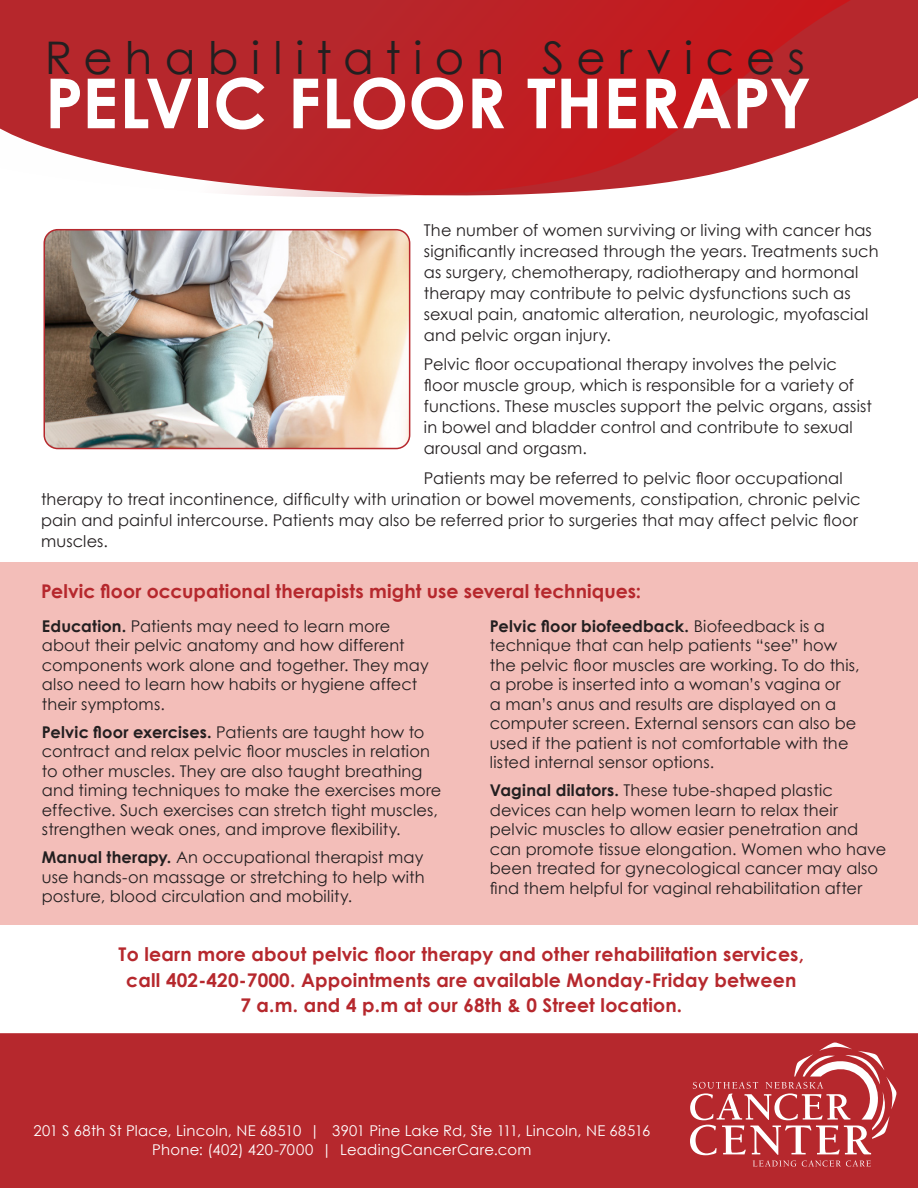
<style>
.page{position:relative;width:918px;height:1188px;background:#fff}
.page>*{position:absolute;margin:0;border:0;box-sizing:border-box;transform-origin:0 0}
.t1{font:700 69px "Century Gothic";color:#fff}
.t2{font:45px "Century Gothic";letter-spacing:.275em;color:#231f20}
.body_text{font:700 18.9px/25.5px "Century Gothic";letter-spacing:.01em;color:#b6282d;text-align:center}
.body_text-2{font:16.2px/19.5px "Century Gothic";letter-spacing:.01em;color:#231f20}
.info_contact{font:14.85px "Century Gothic";letter-spacing:.015em;color:#fff}
.s1{font-weight:700}
</style>
<div class="page">
<div style="left:0;top:1033px;width:918px;height:155px;background:#b6282d"></div>
<div style="left:0;top:562px;width:918px;height:362px;background:#f3beb9"></div>
<svg style="left:0;top:0;width:918px;height:197px;background:#c33e42"></svg>
<svg style="left:690px;top:1042px;width:206px;height:125px;background:#c34f53"></svg>
<img style="left:44px;top:230px;width:366px;height:219px">
<div style="left:44px;top:229px;width:366px;height:220px;border:2px solid #b6282d;border-radius:14px"></div>
<p class="t2" style="left:45px;top:27px;width:762px">Rehabilitation Services</p>
<p class="t1" style="left:45px;top:51px;width:768px">PELVIC FLOOR THERAPY</p>
<p class="body_text-2" style="left:424px;top:219px;width:456px;line-height:21px">The number of women surviving or living with cancer has significantly increased through the years. Treatments such as surgery, chemotherapy, radiotherapy and hormonal therapy may contribute to pelvic dysfunctions such as sexual pain, anatomic alteration, neurologic, myofascial and pelvic organ injury.</p>
<p class="body_text-2" style="left:424px;top:353px;width:450px;line-height:21px">Pelvic floor occupational therapy involves the pelvic floor muscle group, which is responsible for a variety of functions. These muscles support the pelvic organs, assist in bowel and bladder control and contribute to sexual arousal and orgasm.</p>
<p class="body_text-2" style="left:41px;top:467px;width:821px;line-height:21px;text-indent:383px">Patients may be referred to pelvic floor occupational therapy to treat incontinence, difficulty with urination or bowel movements, constipation, chronic pelvic pain and painful intercourse. Patients may also be referred prior to surgeries that may affect pelvic floor muscles.</p>
<p class="body_text" style="left:41px;top:578px;width:602px">Pelvic floor occupational therapists might use several techniques:</p>
<p class="body_text-2" style="left:42px;top:616px;width:388px"><span class="s1">Education.</span> Patients may need to learn more about their pelvic anatomy and how different components work alone and together. They may also need to learn how habits or hygiene affect their symptoms.</p>
<p class="body_text-2" style="left:42px;top:722px;width:401px"><span class="s1">Pelvic floor exercises.</span> Patients are taught how to contract and relax pelvic floor muscles in relation to other muscles. They are also taught breathing and timing techniques to make the exercises more effective. Such exercises can stretch tight muscles, strengthen weak ones, and improve flexibility.</p>
<p class="body_text-2" style="left:42px;top:848px;width:384px;text-align:justify"><span class="s1">Manual therapy.</span> An occupational therapist may use hands-on massage or stretching to help with posture, blood circulation and mobility.</p>
<p class="body_text-2" style="left:490px;top:616px;width:371px"><span class="s1">Pelvic floor biofeedback.</span> Biofeedback is a technique that can help patients “see” how the pelvic floor muscles are working. To do this, a probe is inserted into a woman’s vagina or<br>a man’s anus and results are displayed on a computer screen. External sensors can also be used if the patient is not comfortable with the listed internal sensor options.</p>
<p class="body_text-2" style="left:490px;top:781px;width:398px"><span class="s1">Vaginal dilators.</span> These tube-shaped plastic devices can help women learn to relax their pelvic muscles to allow easier penetration and can promote tissue elongation. Women who have been treated for gynecological cancer may also find them helpful for vaginal rehabilitation after</p>
<p class="body_text" style="left:119px;top:941px;width:687px">To learn more about pelvic floor therapy and other rehabilitation services, call 402-420-7000. Appointments are available Monday-Friday between<br>7 a.m. and 4 p.m at our 68th &amp; 0 Street location.</p>
<p class="info_contact" style="left:33px;top:1120px;width:618px">201 S 68th St Place, Lincoln, NE 68510 | 3901 Pine Lake Rd, Ste 111, Lincoln, NE 68516</p>
<p class="info_contact" style="left:152px;top:1139px;width:381px">Phone: (402) 420-7000 | LeadingCancerCare.com</p>
</div>
